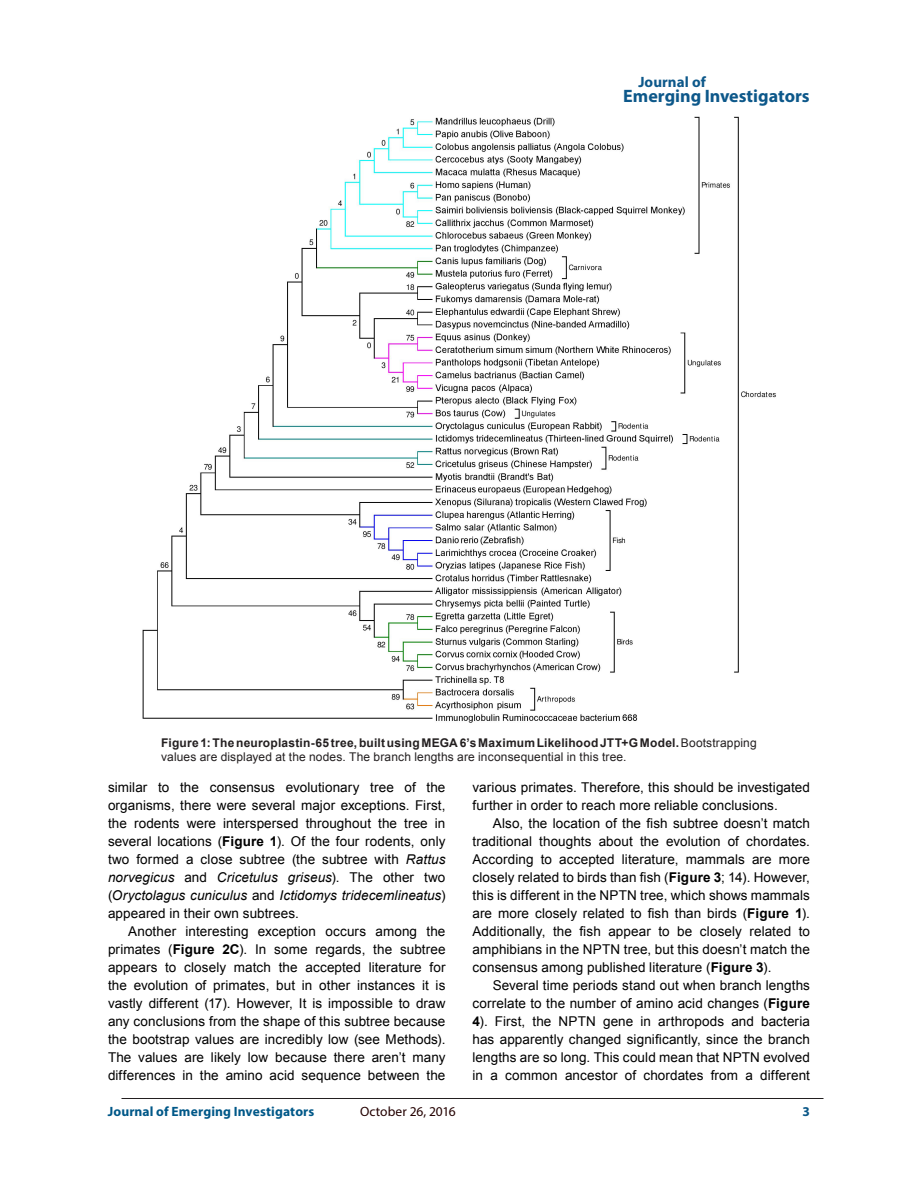
<style>
.page{position:relative;width:918px;height:1188px;background:#fff}
.page>*{position:absolute;margin:0;border:0;box-sizing:border-box;transform-origin:0 0}
.t1{font:700 18px "Myriad Pro";color:#0d588a}
.t2{font:700 15px "Myriad Pro";letter-spacing:.005em;color:#0d588a}
.t3{font:13.5px/18px "Arial";letter-spacing:.005em;color:#000;text-align:justify}
.t4{font:700 13.5px "Myriad Pro";letter-spacing:.01em;color:#005888}
.t5{font:13.5px "Myriad Pro";color:#230000}
.t6{font:700 13.5px "Myriad Pro";color:#0a5787}
.t7{font:12px/14.4px "Arial";letter-spacing:.01em;color:#231f20}
.s1{font-weight:700}
.s2{font-style:italic}
</style>
<div class="page">
<hr style="left:122px;top:1098px;width:702px;height:1px;background:#231f20">
<img style="left:142px;top:116px;width:634px;height:607px">
<p class="t2" style="left:638px;top:72px;width:69px">Journal of</p>
<h1 class="t1" style="left:623px;top:84px;width:188px">Emerging Investigators</h1>
<p class="t7" style="left:161px;top:735px;width:597px"><span class="s1">Figure 1: The neuroplastin-65 tree, built using MEGA 6’s Maximum Likelihood JTT+G Model.</span> Bootstrapping values are displayed at the nodes. The branch lengths are inconsequential in this tree.</p>
<p class="t3" style="left:108px;top:778px;width:339px">similar to the consensus evolutionary tree of the organisms, there were several major exceptions. First, the rodents were interspersed throughout the tree in several locations (<span class="s1">Figure 1</span>). Of the four rodents, only two formed a close subtree (the subtree with <span class="s2">Rattus norvegicus</span> and <span class="s2">Cricetulus griseus</span>). The other two (<span class="s2">Oryctolagus cuniculus</span> and <span class="s2">Ictidomys tridecemlineatus</span>) appeared in their own subtrees.</p>
<p class="t3" style="left:108px;top:922px;width:339px;text-indent:20px">Another interesting exception occurs among the primates (<span class="s1">Figure 2C</span>). In some regards, the subtree appears to closely match the accepted literature for the evolution of primates, but in other instances it is vastly different (17). However, It is impossible to draw any conclusions from the shape of this subtree because the bootstrap values are incredibly low (see Methods).<br>The values are likely low because there aren’t many differences in the amino acid sequence between the</p>
<p class="t3" style="left:472px;top:778px;width:339px">various primates. Therefore, this should be investigated further in order to reach more reliable conclusions.</p>
<p class="t3" style="left:472px;top:814px;width:339px;text-indent:20px">Also, the location of the fish subtree doesn’t match traditional thoughts about the evolution of chordates.<br>According to accepted literature, mammals are more closely related to birds than fish (<span class="s1">Figure 3</span>; 14). However, this is different in the NPTN tree, which shows mammals are more closely related to fish than birds (<span class="s1">Figure 1</span>).<br>Additionally, the fish appear to be closely related to amphibians in the NPTN tree, but this doesn’t match the consensus among published literature (<span class="s1">Figure 3</span>).</p>
<p class="t3" style="left:472px;top:976px;width:339px;text-indent:20px">Several time periods stand out when branch lengths correlate to the number of amino acid changes (<span class="s1">Figure 4</span>). First, the NPTN gene in arthropods and bacteria has apparently changed significantly, since the branch lengths are so long. This could mean that NPTN evolved in a common ancestor of chordates from a different</p>
<p class="t4" style="left:108px;top:1102px;width:208px">Journal of Emerging Investigators</p>
<p class="t5" style="left:360px;top:1103px;width:97px">October 26, 2016</p>
<p class="t6" style="left:803px;top:1102px;width:9px">3</p>
</div>
